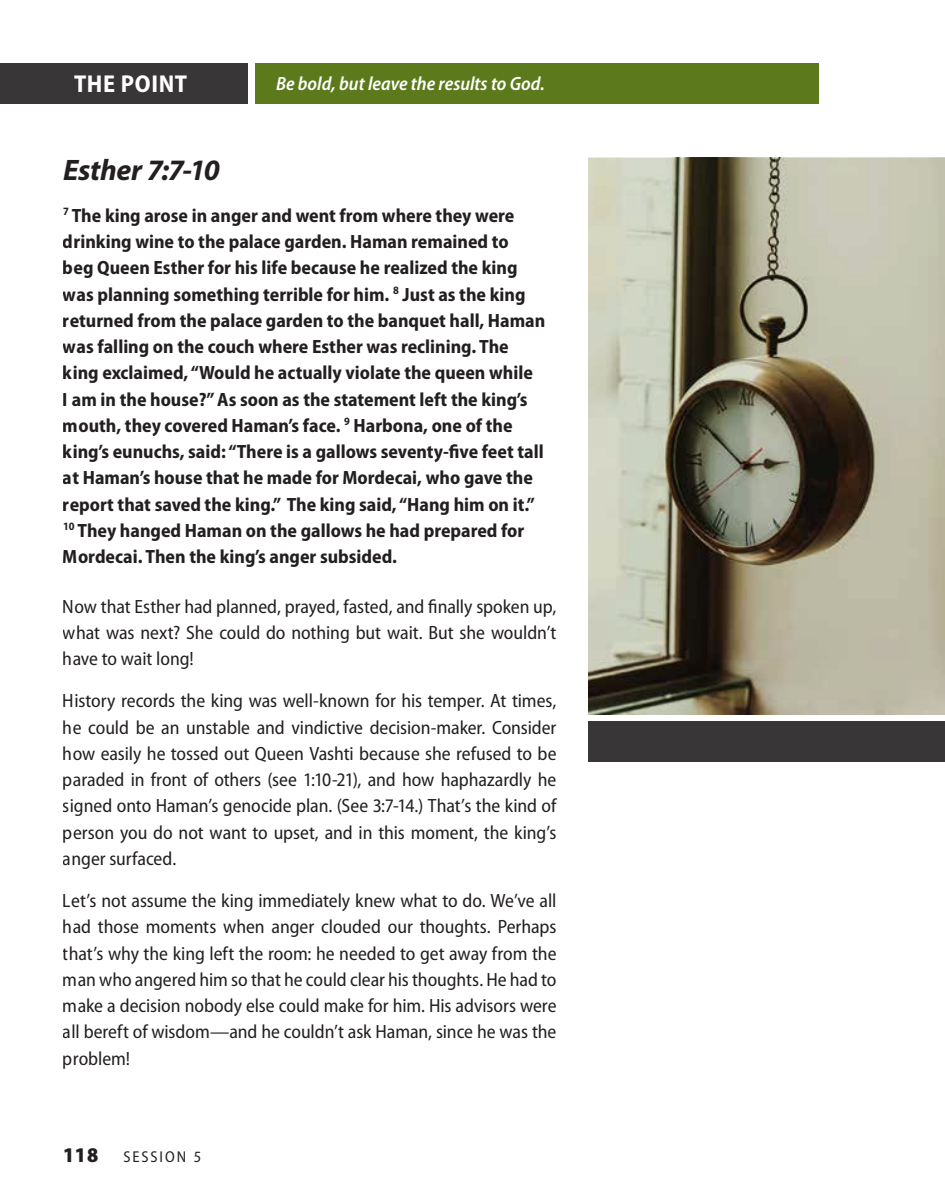
<style>
.page{position:relative;width:945px;height:1197px;background:#fff}
.page>*{position:absolute;margin:0;border:0;box-sizing:border-box;transform-origin:0 0}
.t1{font:italic 700 29.75px "Myriad Pro";letter-spacing:-.01em;color:#231f20}
.t2{font:700 semi-condensed 24.5px "Myriad Pro";letter-spacing:.025em;color:#fff}
.t3{font:900 semi-condensed 21px "Myriad Pro";color:#231f20}
.t4{font:semi-condensed 19.25px/26.2px "Myriad Pro";letter-spacing:-.005em;color:#231f20;text-align:justify}
.t5{font:700 semi-condensed 19.25px/26.2px "Myriad Pro";color:#231f20}
.t6{font:italic 600 semi-condensed 19.25px "Myriad Pro";color:#fff}
.t7{font:semi-condensed 15.75px "Myriad Pro";letter-spacing:.12em;color:#231f20}
</style>
<div class="page">
<div style="left:0;top:63px;width:248px;height:40px;background:#383637"></div>
<div style="left:255px;top:63px;width:564px;height:40px;background:#5c7a1c"></div>
<img style="left:588px;top:158px;width:357px;height:557px">
<div style="left:588px;top:722px;width:357px;height:40px;background:#383637"></div>
<p class="t2" style="left:74px;top:70px;width:115px">THE POINT</p>
<p class="t6" style="left:276px;top:74px;width:271px">Be bold, but leave the results to God.</p>
<h1 class="t1" style="left:63px;top:153px;width:158px">Esther 7:7-10</h1>
<p class="t5" style="left:63px;top:202px;width:484px"><sup>7</sup> The king arose in anger and went from where they were drinking wine to the palace garden. Haman remained to<br>beg Queen Esther for his life because he realized the king was planning something terrible for him. <sup>8</sup> Just as the king returned from the palace garden to the banquet hall, Haman was falling on the couch where Esther was reclining. The king exclaimed, “Would he actually violate the queen while<br>I am in the house?” As soon as the statement left the king’s mouth, they covered Haman’s face. <sup>9</sup> Harbona, one of the king’s eunuchs, said: “There is a gallows seventy-five feet tall at Haman’s house that he made for Mordecai, who gave the report that saved the king.” The king said, “Hang him on it.” <sup>10</sup> They hanged Haman on the gallows he had prepared for Mordecai. Then the king’s anger subsided.</p>
<p class="t4" style="left:63px;top:594px;width:495px">Now that Esther had planned, prayed, fasted, and finally spoken up, what was next? She could do nothing but wait. But she wouldn’t have to wait long!</p>
<p class="t4" style="left:63px;top:688px;width:495px">History records the king was well-known for his temper. At times, he could be an unstable and vindictive decision-maker. Consider how easily he tossed out Queen Vashti because she refused to be paraded in front of others (see 1:10-21), and how haphazardly he signed onto Haman’s genocide plan. (See 3:7-14.) That’s the kind of person you do not want to upset, and in this moment, the king’s anger surfaced.</p>
<p class="t4" style="left:63px;top:888px;width:495px">Let’s not assume the king immediately knew what to do. We’ve all had those moments when anger clouded our thoughts. Perhaps that’s why the king left the room: he needed to get away from the man who angered him so that he could clear his thoughts. He had to make a decision nobody else could make for him. His advisors were all bereft of wisdom—and he couldn’t ask Haman, since he was the problem!</p>
<p class="t3" style="left:63px;top:1143px;width:37px">118</p>
<p class="t7" style="left:123px;top:1149px;width:79px">SESSION 5</p>
</div>
